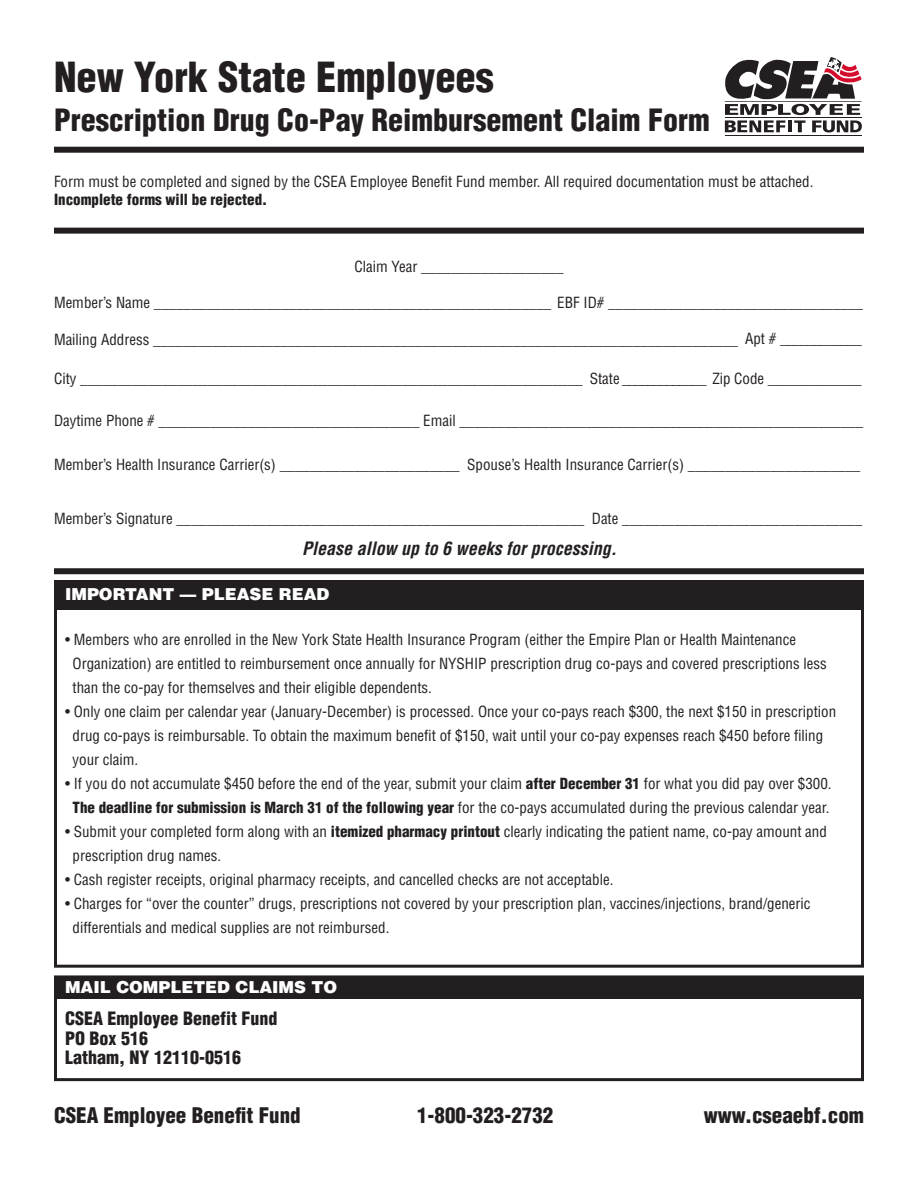
<style>
.page{position:relative;width:918px;height:1188px;background:#fff}
.page>*{position:absolute;margin:0;border:0;box-sizing:border-box;transform-origin:0 0}
.t1{font:900 condensed 40.5px "Helvetica LT Std";color:#231f20}
.t2{font:900 condensed 30px "Helvetica LT Std";color:#231f20}
.t3{font:900 condensed 21px "Helvetica LT Std";color:#231f20}
.t4{font:900 condensed 18px "Helvetica";color:#231f20}
.t5{font:italic 700 condensed 18px "Helvetica";color:#231f20}
.t6{font:900 16.5px "Helvetica LT Std";color:#fff}
.t7{font:condensed 15px "Helvetica LT Std";color:#231f20}
.t8{font:900 condensed 15px "Helvetica LT Std";color:#231f20}
.s1{font-weight:900}
</style>
<div class="page">
<div style="left:54px;top:147px;width:810px;height:6px;background:#231f20"></div>
<div style="left:54px;top:975px;width:810px;height:106px;border:3px solid #231f20"></div>
<div style="left:54px;top:976px;width:810px;height:23px;background:#231f20"></div>
<div style="left:54px;top:228px;width:810px;height:6px;background:#231f20"></div>
<div style="left:54px;top:568px;width:810px;height:6px;background:#231f20"></div>
<div style="left:54px;top:603px;width:810px;height:365px;border:3px solid #231f20"></div>
<div style="left:54px;top:580px;width:810px;height:30px;background:#231f20"></div>
<hr style="left:725px;top:135px;width:136px;height:1px;background:#231f20">
<svg style="left:725px;top:57px;width:137px;height:75px"></svg>
<p class="t1" style="left:54px;top:52px;width:441px">New York State Employees</p>
<p class="t2" style="left:54px;top:101px;width:657px">Prescription Drug Co-Pay Reimbursement Claim Form</p>
<p class="t7" style="left:54px;top:172px;width:761px">Form must be completed and signed by the CSEA Employee Benefit Fund member. All required documentation must be attached.</p>
<p class="t8" style="left:54px;top:190px;width:215px">Incomplete forms will be rejected.</p>
<p class="t7" style="left:354px;top:257px;width:211px">Claim Year ___________________</p>
<p class="t7" style="left:54px;top:293px;width:811px">Member’s Name _____________________________________________________ EBF ID# __________________________________</p>
<p class="t7" style="left:54px;top:330px;width:686px">Mailing Address ______________________________________________________________________________</p>
<p class="t7" style="left:54px;top:369px;width:530px">City ___________________________________________________________________</p>
<p class="t7" style="left:54px;top:411px;width:811px">Daytime Phone # ___________________________________ Email _______________________________________________________</p>
<p class="t7" style="left:745px;top:329px;width:118px">Apt # ____________</p>
<p class="t7" style="left:590px;top:369px;width:274px">State _____________ Zip Code _____________</p>
<p class="t7" style="left:54px;top:455px;width:808px">Member’s Health Insurance Carrier(s) ________________________ Spouse’s Health Insurance Carrier(s) _______________________</p>
<p class="t7" style="left:54px;top:509px;width:532px">Member’s Signature _______________________________________________________</p>
<p class="t7" style="left:592px;top:510px;width:272px">Date ________________________________</p>
<p class="t5" style="left:302px;top:538px;width:316px">Please allow up to 6 weeks for processing.</p>
<p class="t6" style="left:65px;top:583px;width:266px">IMPORTANT — PLEASE READ</p>
<p class="t7" style="left:65px;top:630px;width:733px">• Members who are enrolled in the New York State Health Insurance Program (either the Empire Plan or Health Maintenance</p>
<p class="t7" style="left:73px;top:654px;width:756px">Organization) are entitled to reimbursement once annually for NYSHIP prescription drug co-pays and covered prescriptions less</p>
<p class="t7" style="left:73px;top:678px;width:361px">than the co-pay for themselves and their eligible dependents.</p>
<p class="t7" style="left:65px;top:702px;width:773px">• Only one claim per calendar year (January-December) is processed. Once your co-pays reach $300, the next $150 in prescription</p>
<p class="t7" style="left:73px;top:726px;width:752px">drug co-pays is reimbursable. To obtain the maximum benefit of $150, wait until your co-pay expenses reach $450 before filing</p>
<p class="t7" style="left:73px;top:750px;width:67px">your claim.</p>
<p class="t7" style="left:65px;top:774px;width:768px">• If you do not accumulate $450 before the end of the year, submit your claim <span class="s1">after December 31</span> for what you did pay over $300.</p>
<p class="t7" style="left:73px;top:798px;width:759px"><span class="s1">The deadline for submission is March 31 of the following year</span> for the co-pays accumulated during the previous calendar year.</p>
<p class="t7" style="left:65px;top:822px;width:763px">• Submit your completed form along with an <span class="s1">itemized pharmacy printout</span> clearly indicating the patient name, co-pay amount and</p>
<p class="t7" style="left:73px;top:846px;width:150px">prescription drug names.</p>
<p class="t7" style="left:65px;top:870px;width:550px">• Cash register receipts, original pharmacy receipts, and cancelled checks are not acceptable.</p>
<p class="t7" style="left:65px;top:894px;width:747px">• Charges for “over the counter” drugs, prescriptions not covered by your prescription plan, vaccines/injections, brand/generic</p>
<p class="t7" style="left:73px;top:918px;width:318px">differentials and medical supplies are not reimbursed.</p>
<p class="t6" style="left:65px;top:977px;width:274px">MAIL COMPLETED CLAIMS TO</p>
<p class="t4" style="left:65px;top:1007px;width:214px">CSEA Employee Benefit Fund</p>
<p class="t4" style="left:65px;top:1027px;width:85px">PO Box 516</p>
<p class="t4" style="left:65px;top:1046px;width:177px">Latham, NY 12110-0516</p>
<p class="t3" style="left:54px;top:1102px;width:248px">CSEA Employee Benefit Fund</p>
<p class="t3" style="left:417px;top:1102px;width:138px">1-800-323-2732</p>
<p class="t3" style="left:704px;top:1102px;width:162px">www.cseaebf.com</p>
</div>
